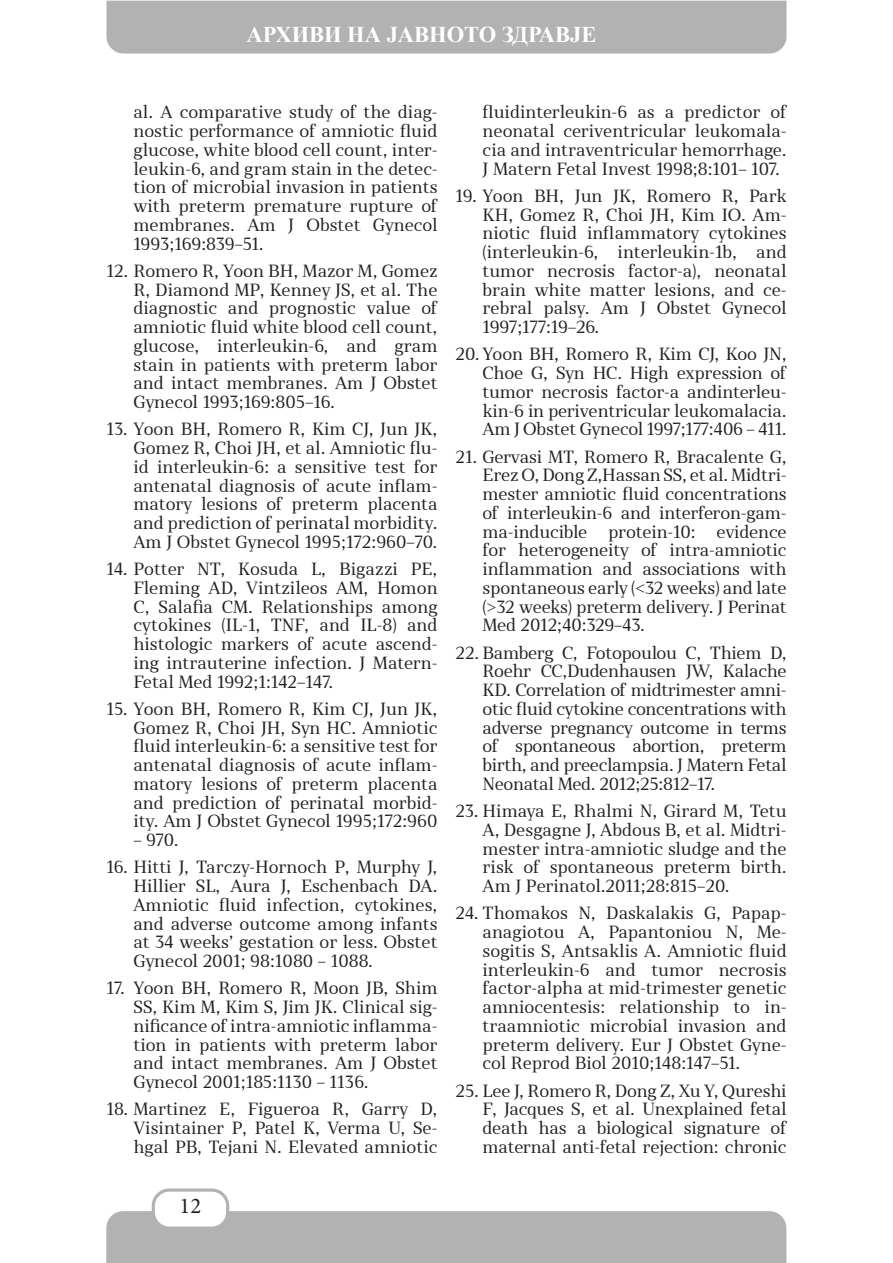
<style>
.page{position:relative;width:893px;height:1263px;background:#fff}
.page>*{position:absolute;margin:0;border:0;box-sizing:border-box;transform-origin:0 0}
.t1{font:700 22.5px "Times New Roman";color:#fff}
.t2{font:22.5px "Minion Pro";color:#231f20}
.t3{font:16.5px/18.8px "Skola Serif";color:#231f20;text-align:justify}
</style>
<div class="page">
<div style="left:106px;top:1px;width:680px;height:53px;background:#b2b2b2"></div>
<div style="left:106px;top:1211px;width:680px;height:52px;background:#b2b2b2"></div>
<div style="left:153px;top:1190px;width:75px;height:38px;background:#fff;border-radius:16px"></div>
<div style="left:152px;top:1188px;width:77px;height:42px;border:3px solid #b2b2b2;border-radius:16px"></div>
<p class="t1" style="left:247px;top:18px;width:351px">АРХИВИ НА ЈАВНОТО ЗДРАВЈЕ</p>
<p class="t3" style="left:133px;top:103px;width:306px">al. A comparative study of the diag&shy;nostic performance of amniotic fluid glucose, white blood cell count, inter&shy;leukin-6, and gram stain in the detec&shy;tion of microbial invasion in patients with preterm premature rupture of membranes. Am J Obstet Gynecol 1993;169:839–51.</p>
<p class="t3" style="left:133px;top:261px;width:306px;text-indent:-27px">12. Romero R, Yoon BH, Mazor M, Gomez R, Diamond MP, Kenney JS, et al. The diagnostic and prognostic value of amniotic fluid white blood cell count, glucose, interleukin-6, and gram stain in patients with preterm labor and intact membranes. Am J Obstet Gynecol 1993;169:805–16.</p>
<p class="t3" style="left:133px;top:420px;width:306px;text-indent:-27px">13. Yoon BH, Romero R, Kim CJ, Jun JK, Gomez R, Choi JH, et al. Amniotic flu&shy;id interleukin-6: a sensitive test for antenatal diagnosis of acute inflam&shy;matory lesions of preterm placenta and prediction of perinatal morbidity.<br>Am J Obstet Gynecol 1995;172:960–70.</p>
<p class="t3" style="left:133px;top:560px;width:306px;text-indent:-27px">14. Potter NT, Kosuda L, Bigazzi PE, Fleming AD, Vintzileos AM, Homon C, Salafia CM. Relationships among cytokines (IL-1, TNF, and IL-8) and histologic markers of acute ascend&shy;ing intrauterine infection. J Matern-Fetal Med 1992;1:142–147.</p>
<p class="t3" style="left:133px;top:699px;width:306px;text-indent:-27px">15. Yoon BH, Romero R, Kim CJ, Jun JK, Gomez R, Choi JH, Syn HC. Amniotic fluid interleukin-6: a sensitive test for antenatal diagnosis of acute inflam&shy;matory lesions of preterm placenta and prediction of perinatal morbid&shy;ity. Am J Obstet Gynecol 1995;172:960</p>
<p class="t3" style="left:133px;top:831px;width:47px">– 970.</p>
<p class="t3" style="left:133px;top:858px;width:306px;text-indent:-27px">16. Hitti J, Tarczy-Hornoch P, Murphy J, Hillier SL, Aura J, Eschenbach DA.<br>Amniotic fluid infection, cytokines, and adverse outcome among infants at 34 weeks’ gestation or less. Obstet Gynecol 2001; 98:1080 – 1088.</p>
<p class="t3" style="left:133px;top:979px;width:306px;text-indent:-27px">17. Yoon BH, Romero R, Moon JB, Shim SS, Kim M, Kim S, Jim JK. Clinical sig&shy;nificance of intra-amniotic inflamma&shy;tion in patients with preterm labor and intact membranes. Am J Obstet Gynecol 2001;185:1130 – 1136.</p>
<p class="t3" style="left:133px;top:1100px;width:306px;text-indent:-27px">18. Martinez E, Figueroa R, Garry D, Visintainer P, Patel K, Verma U, Se&shy;hgal PB, Tejani N. Elevated amniotic</p>
<h1 class="t2" style="left:180px;top:1190px;width:23px">12</h1>
<p class="t3" style="left:483px;top:103px;width:306px">fluidinterleukin-6 as a predictor of neonatal ceriventricular leukomala&shy;cia and intraventricular hemorrhage.<br>J Matern Fetal Invest 1998;8:101– 107.</p>
<p class="t3" style="left:483px;top:186px;width:306px;text-indent:-27px">19. Yoon BH, Jun JK, Romero R, Park KH, Gomez R, Choi JH, Kim IO. Am&shy;niotic fluid inflammatory cytokines (interleukin-6, interleukin-1b, and tumor necrosis factor-a), neonatal brain white matter lesions, and ce&shy;rebral palsy. Am J Obstet Gynecol 1997;177:19–26.</p>
<p class="t3" style="left:483px;top:345px;width:306px;text-indent:-27px">20. Yoon BH, Romero R, Kim CJ, Koo JN, Choe G, Syn HC. High expression of tumor necrosis factor-a andinterleu&shy;kin-6 in periventricular leukomalacia.<br>Am J Obstet Gynecol 1997;177:406 – 411.</p>
<p class="t3" style="left:483px;top:447px;width:306px;text-indent:-27px">21. Gervasi MT, Romero R, Bracalente G, Erez O, Dong Z,Hassan SS, et al. Midtri&shy;mester amniotic fluid concentrations of interleukin-6 and interferon-gam&shy;ma-inducible</p>
<p class="t3" style="left:483px;top:522px;width:306px;text-indent:234px">evidence for heterogeneity of intra-amniotic inflammation and associations with spontaneous early (&lt;32 weeks) and late (&gt;32 weeks) preterm delivery. J Perinat Med 2012;40:329–43.</p>
<p class="t3" style="left:483px;top:643px;width:306px;text-indent:-27px">22. Bamberg C, Fotopoulou C, Thiem D, Roehr CC,Dudenhausen JW, Kalache KD. Correlation of midtrimester amni&shy;otic fluid cytokine concentrations with adverse pregnancy outcome in terms of spontaneous abortion, preterm birth, and preeclampsia. J Matern Fetal Neonatal Med. 2012;25:812–17.</p>
<p class="t3" style="left:483px;top:802px;width:306px;text-indent:-27px">23. Himaya E, Rhalmi N, Girard M, Tetu A, Desgagne J, Abdous B, et al. Midtri&shy;mester intra-amniotic sludge and the risk of spontaneous preterm birth.<br>Am J Perinatol.2011;28:815–20.</p>
<p class="t3" style="left:483px;top:904px;width:306px;text-indent:-27px">24. Thomakos N, Daskalakis G, Papap&shy;anagiotou A, Papantoniou N, Me&shy;sogitis S, Antsaklis A. Amniotic fluid interleukin-6 and tumor necrosis factor-alpha at mid-trimester genetic amniocentesis: relationship to in&shy;traamniotic microbial invasion and preterm delivery. Eur J Obstet Gyne&shy;col Reprod Biol 2010;148:147–51.</p>
<p class="t3" style="left:483px;top:1081px;width:306px;text-indent:-27px">25. Lee J, Romero R, Dong Z, Xu Y, Qureshi F, Jacques S, et al. Unexplained fetal death has a biological signature of maternal anti-fetal rejection: chronic</p>
<p class="t3" style="left:608px;top:522px;width:89px">protein-10:</p>
</div>
